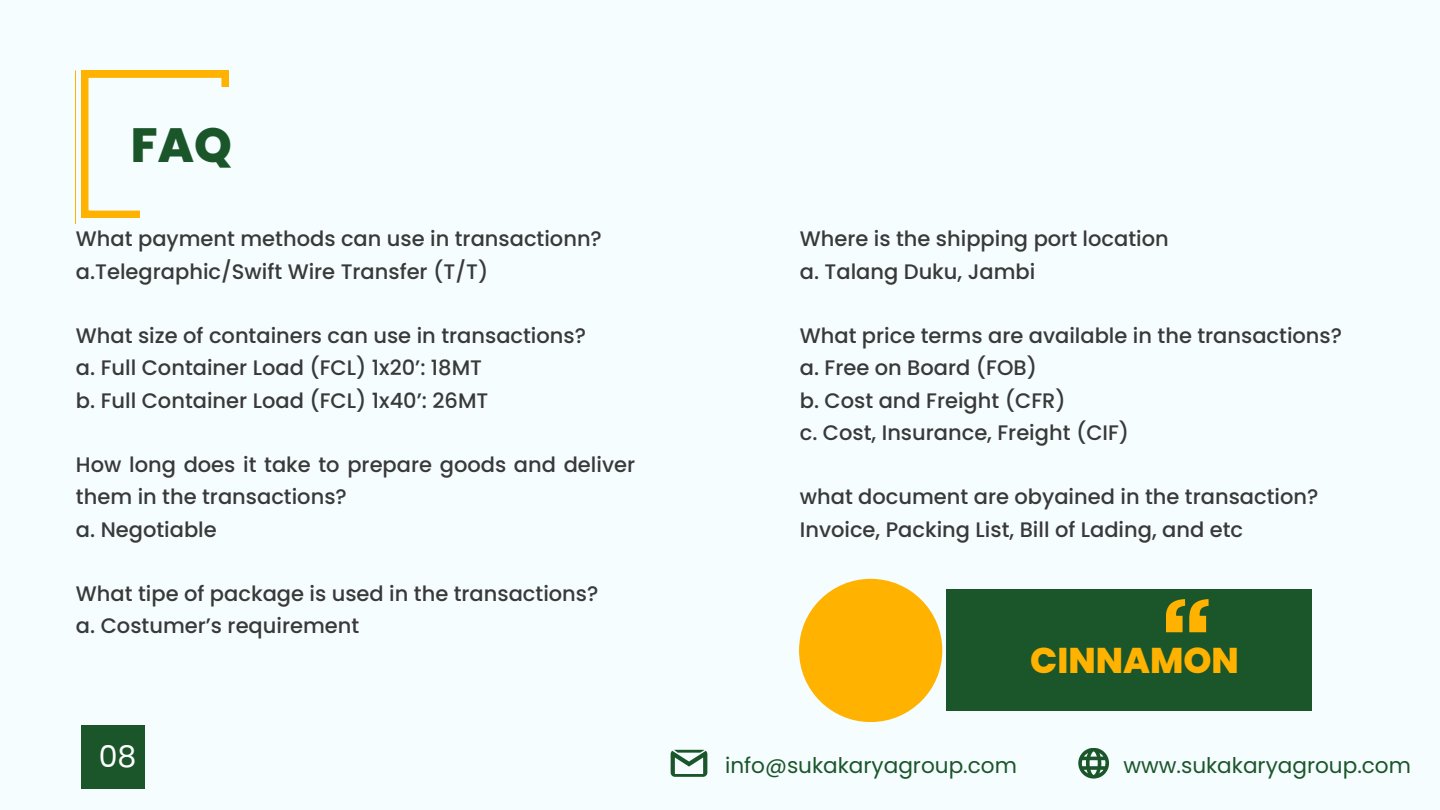
<style>
.page{position:relative;width:1440px;height:810px;background:#f5fdff}
.page>*{position:absolute;margin:0;border:0;box-sizing:border-box;transform-origin:0 0}
.t1{font:800 48px "Poppins";color:#1b562a}
.t2{font:800 35.8px "Poppins";color:#ffb200}
.t3{font:30px "Poppins";color:#fff}
.t4{font:21.6px "Poppins";color:#1b562a}
.t5{font:500 21px/32.2px "Poppins";color:#393939}
</style>
<div class="page">
<svg style="left:799px;top:579px;width:143px;height:143px;fill:#ffb200"></svg>
<div style="left:81px;top:725px;width:64px;height:64px;background:#1b562a"></div>
<svg style="left:81px;top:70px;width:148px;height:148px"></svg>
<div style="left:141px;top:87px;width:123px;height:135px;background:#f5fdff"></div>
<svg style="left:671px;top:750px;width:36px;height:27px"></svg>
<svg style="left:1078px;top:748px;width:31px;height:31px"></svg>
<div style="left:946px;top:590px;width:369px;height:121px;background:#1b562a"></div>
<svg style="left:1166px;top:599px;width:43px;height:33px"></svg>
<p class="t1" style="left:131px;top:112px;width:102px">FAQ</p>
<h3 class="t5" style="left:76px;top:223px;width:527px">What payment methods can use in transactionn? a.Telegraphic/Swift Wire Transfer (T/T)</h3>
<h3 class="t5" style="left:76px;top:320px;width:512px">What size of containers can use in transactions? a. Full Container Load (FCL) 1x20’: 18MT<br>b. Full Container Load (FCL) 1x40’: 26MT</h3>
<h3 class="t5" style="left:76px;top:449px;width:561px">How long does it take to prepare goods and deliver them in the transactions?<br>a. Negotiable</h3>
<h3 class="t5" style="left:76px;top:578px;width:524px">What tipe of package is used in the transactions? a. Costumer’s requirement</h3>
<h3 class="t5" style="left:800px;top:223px;width:370px">Where is the shipping port location a. Talang Duku, Jambi</h3>
<h3 class="t5" style="left:800px;top:320px;width:544px">What price terms are available in the transactions? a. Free on Board (FOB)<br>b. Cost and Freight (CFR)<br>c. Cost, Insurance, Freight (CIF)</h3>
<p class="t5" style="left:800px;top:481px;width:520px">what document are obyained in the transaction?<br>Invoice, Packing List, Bill of Lading, and etc</p>
<h1 class="t2" style="left:1030px;top:636px;width:210px">CINNAMON</h1>
<p class="t3" style="left:99px;top:735px;width:39px">08</p>
<p class="t4" style="left:725px;top:750px;width:293px">info@sukakaryagroup.com</p>
<h3 class="t4" style="left:1123px;top:750px;width:289px">www.sukakaryagroup.com</h3>
</div>
